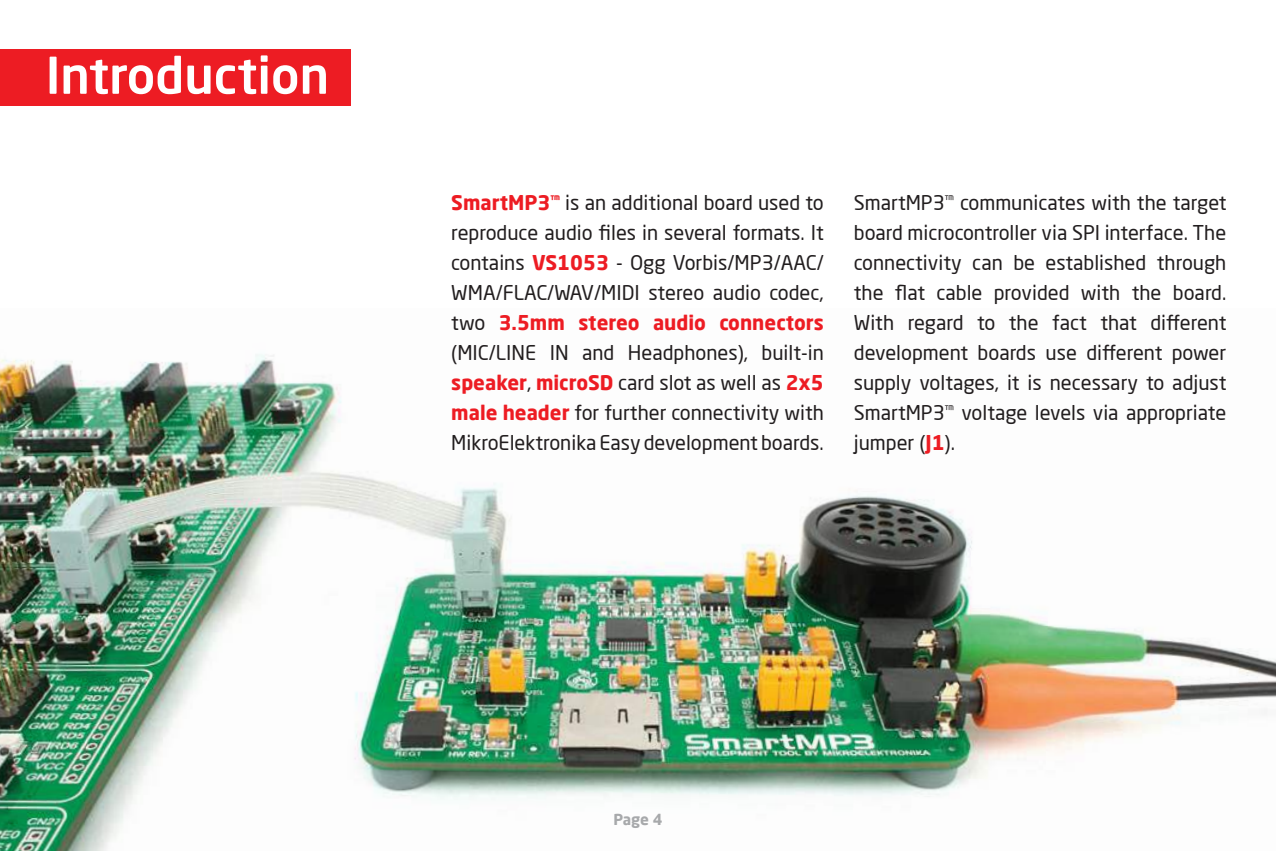
<style>
.page{position:relative;width:1276px;height:851px;background:#fff}
.page>*{position:absolute;margin:0;border:0;box-sizing:border-box;transform-origin:0 0}
.t1{font:500 50px "Neo Sans Pro";color:#fff}
.t2{font:20px/30px "Neo Sans Pro";color:#221e1f;text-align:justify}
.t3{font:700 15px "Neo Sans Pro";color:#a7a9ab}
.s1{font-weight:700;color:#ed1c23}
</style>
<div class="page">
<div style="left:0;top:49px;width:350px;height:57px;background:#ed1c23"></div>
<img style="left:0;top:354px;width:1276px;height:496px">
<h1 class="t1" style="left:46px;top:55px;width:285px">Introduction</h1>
<p class="t2" style="left:451px;top:189px;width:374px"><span class="s1">SmartMP3</span><sup>™</sup> is an additional board used to reproduce audio 昀椀les in several formats. It contains <span class="s1">VS1053</span> - Ogg Vorbis/MP3/AAC/ WMA/FLAC/WAV/MIDI stereo audio codec, two <span class="s1">3.5mm stereo audio connectors </span>(MIC/LINE IN and Headphones), built-in <span class="s1">speaker</span>, <span class="s1">microSD</span> card slot as well as <span class="s1">2x5 male header</span> for further connectivity with MikroElektronika Easy development boards.</p>
<p class="t2" style="left:854px;top:189px;width:374px">SmartMP3<sup>™</sup> communicates with the target board microcontroller via SPI interface. The connectivity can be established through the 昀氀at cable provided with the board.<br>With regard to the fact that di昀昀erent development boards use di昀昀erent power supply voltages, it is necessary to adjust SmartMP3<sup>™</sup> voltage levels via appropriate jumper (<span class="s1">J1</span>).</p>
<p class="t3" style="left:613px;top:813px;width:51px">Page 4</p>
</div>
